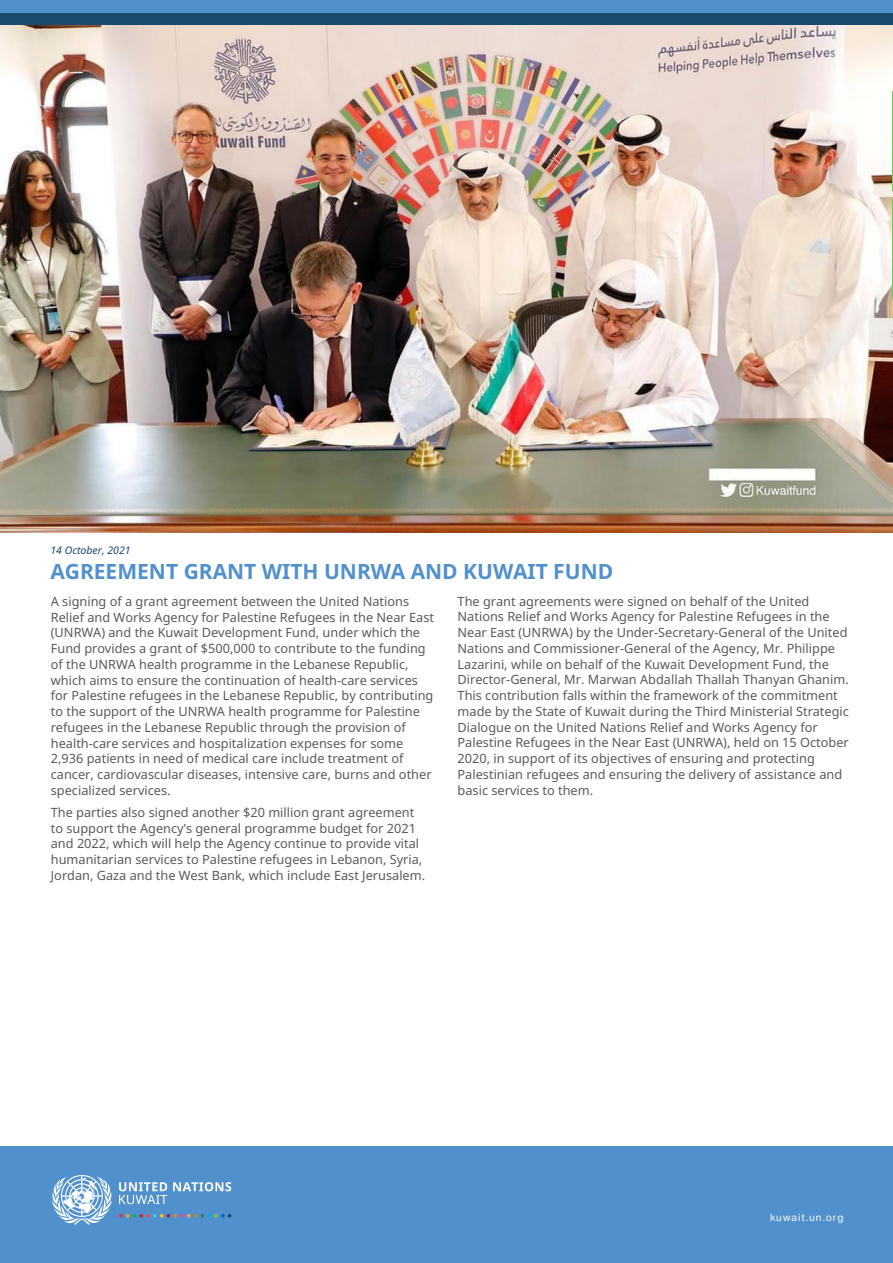
<style>
.page{position:relative;width:893px;height:1263px;background:#fff}
.page>*{position:absolute;margin:0;border:0;box-sizing:border-box;transform-origin:0 0}
.t1{font:700 21px "Noto Sans";color:#5091cd}
.t2{font:12.75px/15.8px "Noto Sans";color:#58595b}
.t3{font:italic 10.5px "Noto Sans";color:#194b6e}
.t4{font:10.2px "Aktiv Grotesk";letter-spacing:.1em;color:#fff}
</style>
<div class="page">
<div style="left:0;top:1146px;width:893px;height:117px;background:#5091cd"></div>
<svg style="left:52px;top:1175px;width:60px;height:50px"></svg>
<svg style="left:119px;top:1214px;width:112px;height:3px"></svg>
<svg style="left:119px;top:1182px;width:48px;height:22px"></svg>
<svg style="left:173px;top:1182px;width:58px;height:9px"></svg>
<img style="left:0;top:25px;width:893px;height:508px">
<div style="left:0;top:12px;width:893px;height:13px;background:#194b6e"></div>
<div style="left:0;top:0;width:893px;height:12px;background:#5091cd"></div>
<hr style="left:892px;top:25px;width:1px;height:274px;background:#005c4f">
<hr style="left:892px;top:199px;width:1px;height:100px;background:#6dcc4c">
<hr style="left:892px;top:91px;width:1px;height:100px;background:#6dcc4c">
<p class="t3" style="left:51px;top:543px;width:82px">14 October, 2021</p>
<h1 class="t1" style="left:51px;top:557px;width:564px">AGREEMENT GRANT WITH UNRWA AND KUWAIT FUND</h1>
<p class="t2" style="left:51px;top:593px;width:385px">A signing of a grant agreement between the United Nations Relief and Works Agency for Palestine Refugees in the Near East (UNRWA) and the Kuwait Development Fund, under which the Fund provides a grant of $500,000 to contribute to the funding of the UNRWA health programme in the Lebanese Republic, which aims to ensure the continuation of health-care services for Palestine refugees in the Lebanese Republic, by contributing to the support of the UNRWA health programme for Palestine refugees in the Lebanese Republic through the provision of health-care services and hospitalization expenses for some 2,936 patients in need of medical care include treatment of cancer, cardiovascular diseases, intensive care, burns and other specialized services.</p>
<p class="t2" style="left:51px;top:804px;width:376px">The parties also signed another $20 million grant agreement to support the Agency’s general programme budget for 2021 and 2022, which will help the Agency continue to provide vital humanitarian services to Palestine refugees in Lebanon, Syria, Jordan, Gaza and the West Bank, which include East Jerusalem.</p>
<p class="t2" style="left:458px;top:593px;width:393px">The grant agreements were signed on behalf of the United Nations Relief and Works Agency for Palestine Refugees in the Near East (UNRWA) by the Under-Secretary-General of the United Nations and Commissioner-General of the Agency, Mr. Philippe Lazarini, while on behalf of the Kuwait Development Fund, the Director-General, Mr. Marwan Abdallah Thallah Thanyan Ghanim.<br>This contribution falls within the framework of the commitment made by the State of Kuwait during the Third Ministerial Strategic Dialogue on the United Nations Relief and Works Agency for Palestine Refugees in the Near East (UNRWA), held on 15 October 2020, in support of its objectives of ensuring and protecting Palestinian refugees and ensuring the delivery of assistance and basic services to them.</p>
<p class="t4" style="left:770px;top:1211px;width:75px">kuwait.un.org</p>
</div>
